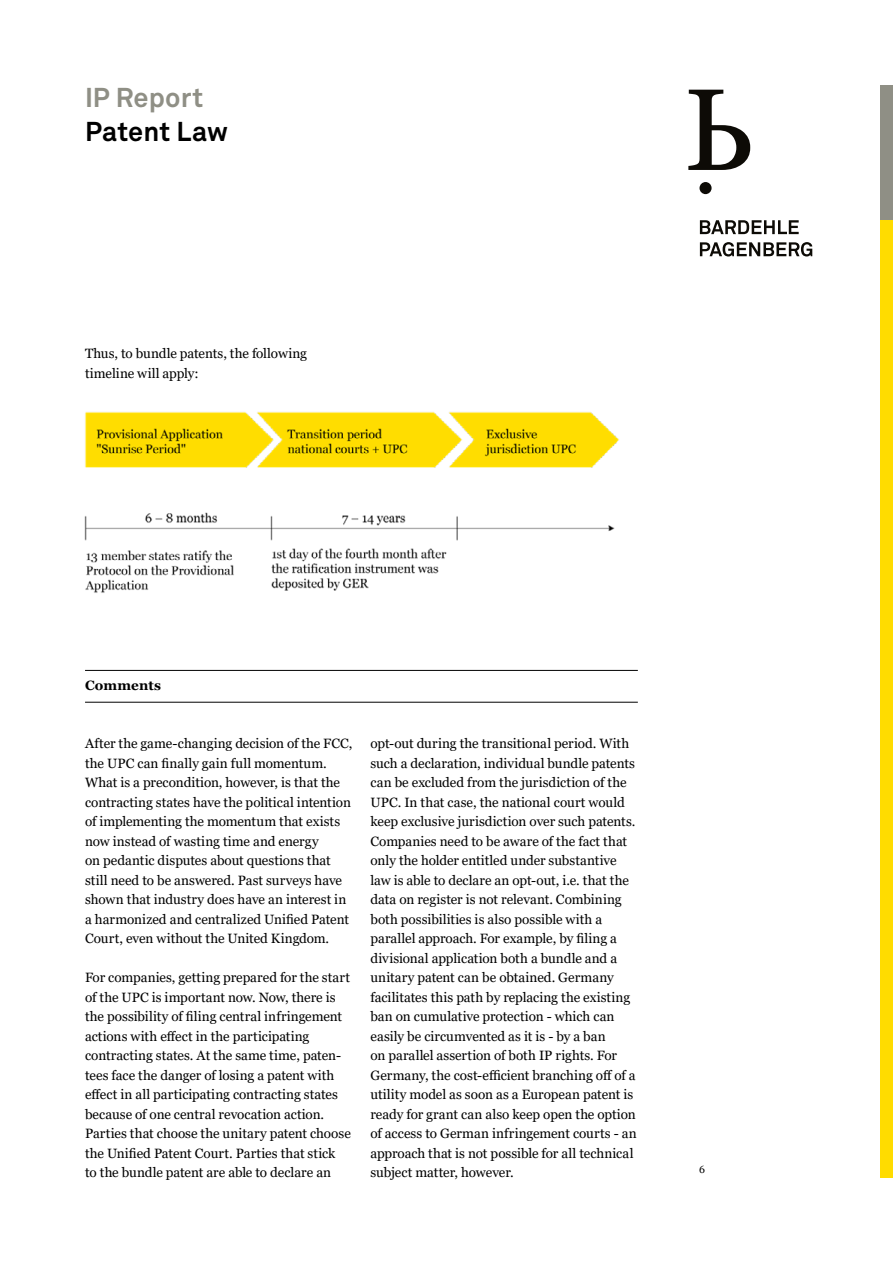
<style>
.page{position:relative;width:893px;height:1263px;background:#fff}
.page>*{position:absolute;margin:0;border:0;box-sizing:border-box;transform-origin:0 0}
.t1{font:700 27px "Akkurat Std";letter-spacing:.005em;color:#000}
.t2{font:700 27px "Akkurat Std";letter-spacing:.005em;color:#8f8f85}
.t3{font:13.5px/19.5px "Georgia";color:#000}
.t4{font:700 13.5px "Georgia";letter-spacing:.005em;color:#000}
.t5{font:10.5px "Georgia";color:#000}
</style>
<div class="page">
<div style="left:881px;top:220px;width:12px;height:957px;background:#ffdc00"></div>
<div style="left:881px;top:85px;width:12px;height:135px;background:#8f8f85"></div>
<svg style="left:688px;top:90px;width:62px;height:80px"></svg>
<div style="left:699px;top:182px;width:13px;height:12px;background:#0d0b06;border-radius:50%"></div>
<svg style="left:700px;top:242px;width:112px;height:15px"></svg>
<svg style="left:700px;top:220px;width:99px;height:14px"></svg>
<hr style="left:85px;top:670px;width:553px;height:1px;background:#000">
<hr style="left:85px;top:702px;width:553px;height:1px;background:#000">
<img style="left:84px;top:412px;width:535px;height:181px">
<h1 class="t2" style="left:85px;top:80px;width:120px">IP Report</h1>
<h1 class="t1" style="left:85px;top:115px;width:144px">Patent Law</h1>
<p class="t3" style="left:85px;top:344px;width:224px">Thus, to bundle patents, the following timeline will apply:</p>
<p class="t4" style="left:85px;top:676px;width:77px">Comments</p>
<p class="t3" style="left:85px;top:734px;width:269px">After the game-changing decision of the FCC, the UPC can finally gain full momentum.<br>What is a precondition, however, is that the contracting states have the political intention of implementing the momentum that exists now instead of wasting time and energy<br>on pedantic disputes about questions that still need to be answered. Past surveys have shown that industry does have an interest in a harmonized and centralized Unified Patent Court, even without the United Kingdom.</p>
<p class="t3" style="left:85px;top:968px;width:267px">For companies, getting prepared for the start of the UPC is important now. Now, there is the possibility of filing central infringement actions with effect in the participating contracting states. At the same time, paten&shy;tees face the danger of losing a patent with effect in all participating contracting states because of one central revocation action.<br>Parties that choose the unitary patent choose the Unified Patent Court. Parties that stick<br>to the bundle patent are able to declare an</p>
<p class="t3" style="left:370px;top:734px;width:268px">opt-out during the transitional period. With such a declaration, individual bundle patents can be excluded from the jurisdiction of the UPC. In that case, the national court would keep exclusive jurisdiction over such patents.<br>Companies need to be aware of the fact that only the holder entitled under substantive law is able to declare an opt-out, i.e. that the data on register is not relevant. Combining both possibilities is also possible with a parallel approach. For example, by filing a divisional application both a bundle and a unitary patent can be obtained. Germany facilitates this path by replacing the existing ban on cumulative protection - which can easily be circumvented as it is - by a ban<br>on parallel assertion of both IP rights. For Germany, the cost-efficient branching off of a utility model as soon as a European patent is ready for grant can also keep open the option of access to German infringement courts - an approach that is not possible for all technical subject matter, however.</p>
<p class="t5" style="left:699px;top:1163px;width:7px">6</p>
</div>
